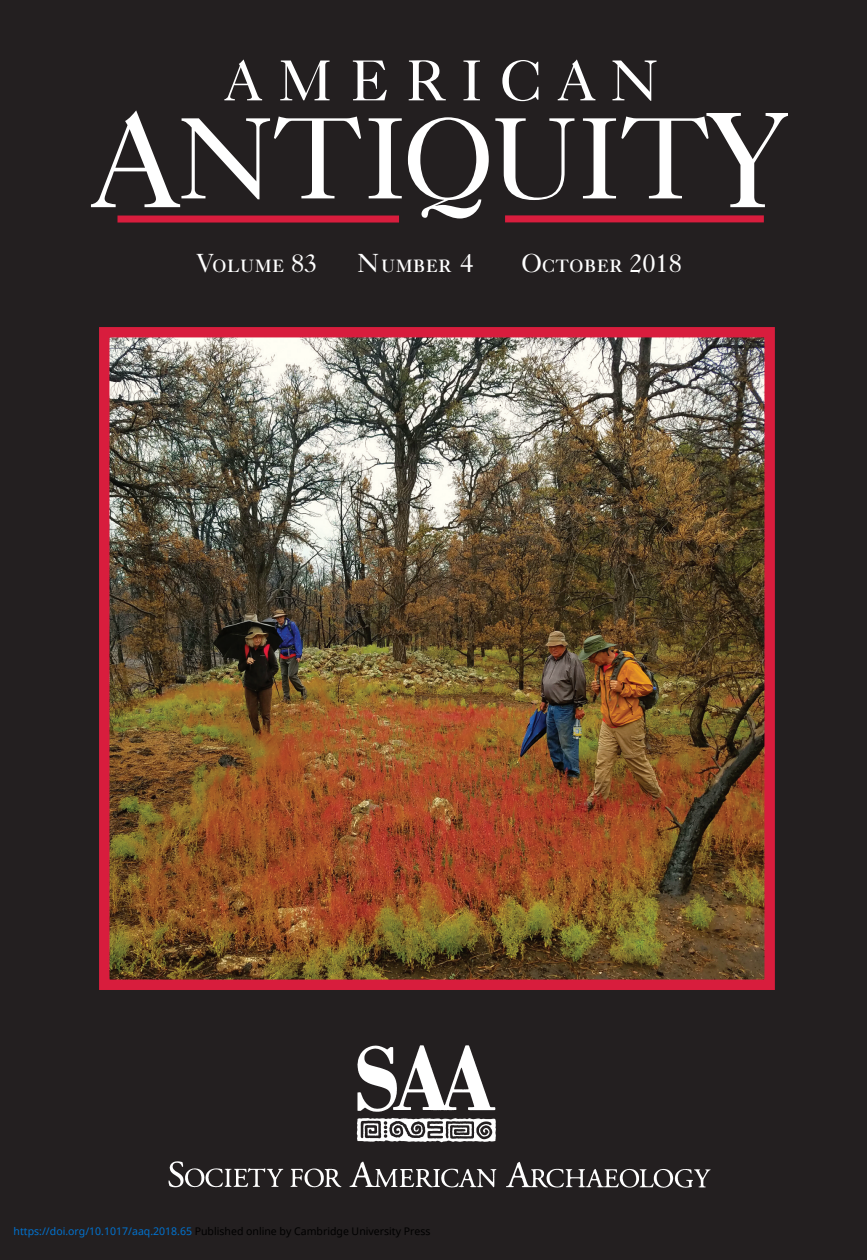
<style>
.page{position:relative;width:867px;height:1260px;background:#fff}
.page>*{position:absolute;margin:0;border:0;box-sizing:border-box;transform-origin:0 0}
.t1{font:116.02px "Caslon Five Forty";letter-spacing:-.02em;color:#fff}
.t2{font:57.75px "Caslon Five Forty";letter-spacing:.26em;color:#fff}
.t3{font:26.25px "Caslon Five Forty Roman SC";color:#fff}
.t4{font:10.5px "Noto Sans";color:#000}
.s1{font-size:136.5px}
.s2{font-family:"Caslon Five Forty"}
.s3{color:#0172cf}
</style>
<div class="page">
<div style="left:0;top:0;width:866px;height:1260px;background:#231f20"></div>
<div style="left:117px;top:216px;width:282px;height:7px;background:#d81d3d"></div>
<div style="left:505px;top:215px;width:258px;height:7px;background:#d81d3d"></div>
<img style="left:168px;top:1045px;width:543px;height:143px">
<img style="left:110px;top:338px;width:653px;height:641px">
<div style="left:99px;top:327px;width:675px;height:663px;border:10px solid #d81d3d"></div>
<p class="t2" style="left:224px;top:60px;width:436px">AMERICAN</p>
<p class="t1" style="left:89px;top:117px;width:700px"><span class="s1">A</span>NTIQUIT<span class="s1">Y</span></p>
<p class="t3" style="left:196px;top:253px;width:122px">Volume <span class="s2">83</span></p>
<p class="t3" style="left:357px;top:253px;width:118px">Number <span class="s2">4</span></p>
<p class="t3" style="left:521px;top:253px;width:162px">October <span class="s2">2018</span></p>
<p class="t4" style="left:14px;top:1224px;width:418px"><span class="s3">https://doi.org/10.1017/aaq.2018.65</span> Published online by Cambridge University Press</p>
</div>
